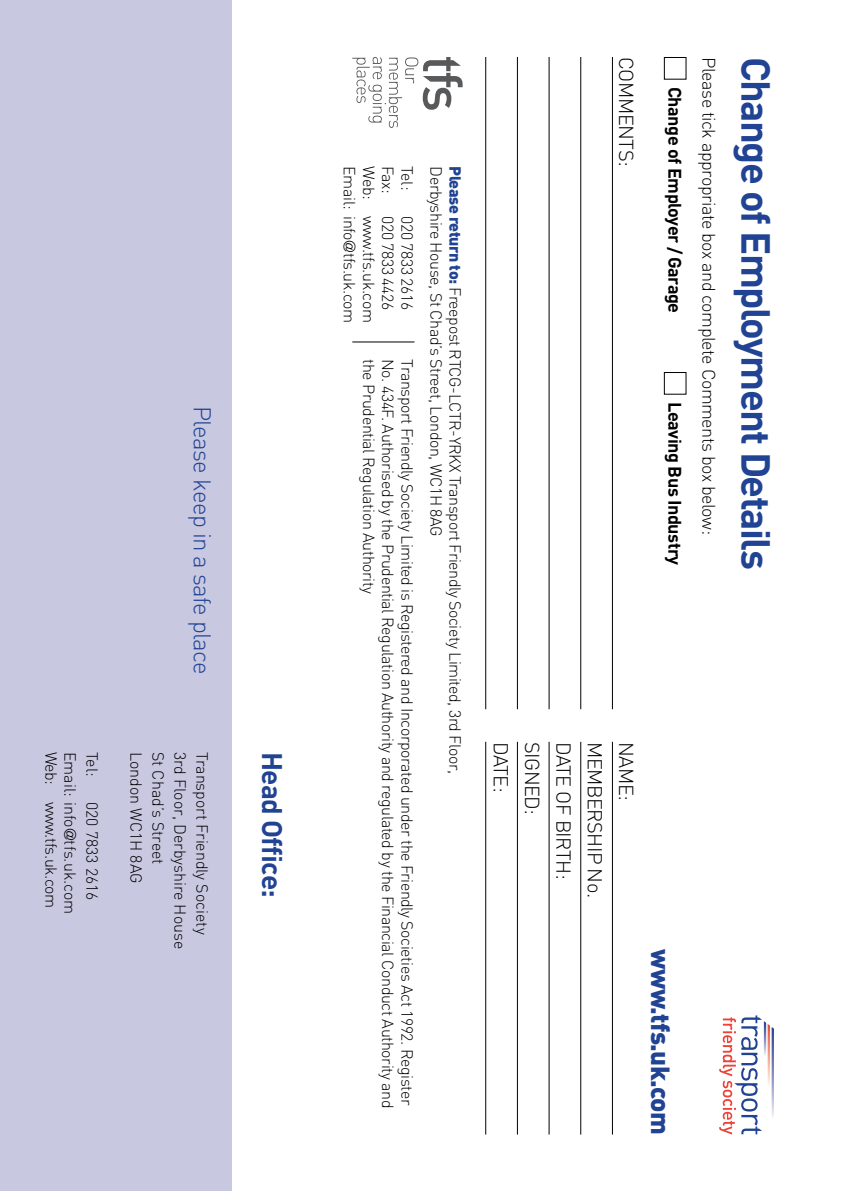
<style>
.page{position:relative;width:842px;height:1191px;background:#fff}
.page>*{position:absolute;margin:0;border:0;box-sizing:border-box;transform-origin:0 0}
.t1{font:700 40px "DIN";letter-spacing:-.04em;color:#214393}
.t2{font:700 28px "DIN";letter-spacing:-.025em;color:#214393}
.t3{font:900 26px "DIN";letter-spacing:-.025em;color:#214393}
.t4{font:300 24px "DIN";letter-spacing:-.025em;color:#214393}
.t5{font:300 20px "DIN";letter-spacing:-.025em;color:#000}
.t6{font:300 18px "DIN";letter-spacing:-.025em;color:#000}
.t7{font:700 18px "DIN";letter-spacing:-.025em;color:#000}
.t8{font:300 16px/19.2px "DIN";letter-spacing:-.025em;color:#000}
.t9{font:300 16px/22px "DIN";color:#000}
.s1{font-family:"Helvetica Neue"}
.s2{font-weight:900;color:#214393}
</style>
<div class="page">
<div style="left:0;top:0;width:231px;height:1191px;background:#c8c8e1"></div>
<hr style="left:612px;top:57px;width:1px;height:652px;background:#000">
<hr style="left:580px;top:57px;width:1px;height:652px;background:#000">
<hr style="left:549px;top:57px;width:1px;height:652px;background:#000">
<hr style="left:517px;top:57px;width:1px;height:652px;background:#000">
<hr style="left:485px;top:57px;width:1px;height:652px;background:#000">
<hr style="left:612px;top:742px;width:1px;height:392px;background:#000">
<hr style="left:580px;top:742px;width:1px;height:392px;background:#000">
<hr style="left:549px;top:742px;width:1px;height:392px;background:#000">
<hr style="left:517px;top:742px;width:1px;height:392px;background:#000">
<hr style="left:485px;top:742px;width:1px;height:392px;background:#000">
<svg style="left:719px;top:1015px;width:55px;height:119px"></svg>
<div style="left:664px;top:57px;width:22px;height:23px;border:1px solid #000"></div>
<div style="left:664px;top:372px;width:22px;height:23px;border:1px solid #000"></div>
<svg style="left:352px;top:57px;width:111px;height:71px"></svg>
<hr style="left:352px;top:341px;width:62px;height:1px;background:#000">
<h3 class="t4" style="left:218px;top:406px;width:270px;rotate:90deg">Please keep in a safe place</h3>
<p class="t8" style="left:61px;top:751px;width:158px;rotate:90deg">Web: www.tfs.uk.com</p>
<p class="t8" style="left:103px;top:751px;width:27px;rotate:90deg">Tel:</p>
<p class="t9" style="left:148px;top:751px;width:133px;rotate:90deg">London WC1H 8AG</p>
<p class="t9" style="left:170px;top:751px;width:114px;rotate:90deg">St Chad’s Street</p>
<p class="t9" style="left:192px;top:751px;width:199px;rotate:90deg">3rd Floor, Derbyshire House</p>
<p class="t9" style="left:214px;top:751px;width:184px;rotate:90deg">Transport Friendly Society</p>
<p class="t9" style="left:104px;top:751px;width:164px;text-indent:50px;rotate:90deg">020 7833 2616<br>Email: info<span class="s1">@</span>tfs.uk.com</p>
<h2 class="t2" style="left:291px;top:751px;width:148px;rotate:90deg">Head Office:</h2>
<p class="t8" style="left:398px;top:166px;width:158px;text-indent:50px;rotate:90deg">020 7833 4426<br>Web: www.tfs.uk.com<br>Email: info<span class="s1">@</span>tfs.uk.com</p>
<p class="t8" style="left:379px;top:359px;width:236px;rotate:90deg">the Prudential Regulation Authority</p>
<p class="t8" style="left:398px;top:359px;width:750px;rotate:90deg">No. 434F. Authorised by the Prudential Regulation Authority and regulated by the Financial Conduct Authority and</p>
<p class="t8" style="left:417px;top:359px;width:748px;rotate:90deg">Transport Friendly Society Limited is Registered and Incorporated under the Friendly Societies Act 1992. Register</p>
<p class="t8" style="left:417px;top:166px;width:25px;rotate:90deg">Tel:</p>
<p class="t8" style="left:465px;top:166px;width:609px;rotate:90deg"><span class="s2">Please return to:</span> Freepost RTCG-LCTR-YRKX Transport Friendly Society Limited, 3rd Floor,</p>
<p class="t8" style="left:398px;top:166px;width:29px;rotate:90deg">Fax:</p>
<p class="t8" style="left:451px;top:216px;width:322px;line-height:29px;text-indent:-50px;rotate:90deg">Derbyshire House, St Chad’s Street, London, WC1H 8AG<br>020 7833 2616</p>
<p class="t5" style="left:640px;top:57px;width:111px;rotate:90deg">COMMENTS:</p>
<p class="t6" style="left:721px;top:57px;width:479px;rotate:90deg">Please tick appropriate box and complete Comments box below:</p>
<h1 class="t1" style="left:783px;top:57px;width:514px;rotate:90deg">Change of Employment Details</h1>
<p class="t7" style="left:687px;top:87px;width:228px;rotate:90deg">Change of Employer / Garage</p>
<p class="t7" style="left:687px;top:402px;width:165px;rotate:90deg">Leaving Bus Industry</p>
<p class="t5" style="left:514px;top:742px;width:52px;rotate:90deg">DATE:</p>
<p class="t5" style="left:546px;top:742px;width:75px;rotate:90deg">SIGNED:</p>
<p class="t5" style="left:577px;top:742px;width:139px;rotate:90deg">DATE OF BIRTH:</p>
<p class="t5" style="left:608px;top:742px;width:158px;rotate:90deg">MEMBERSHIP No.</p>
<p class="t5" style="left:640px;top:742px;width:60px;rotate:90deg">NAME:</p>
<h3 class="t3" style="left:678px;top:949px;width:187px;rotate:90deg">www.tfs.uk.com</h3>
</div>
